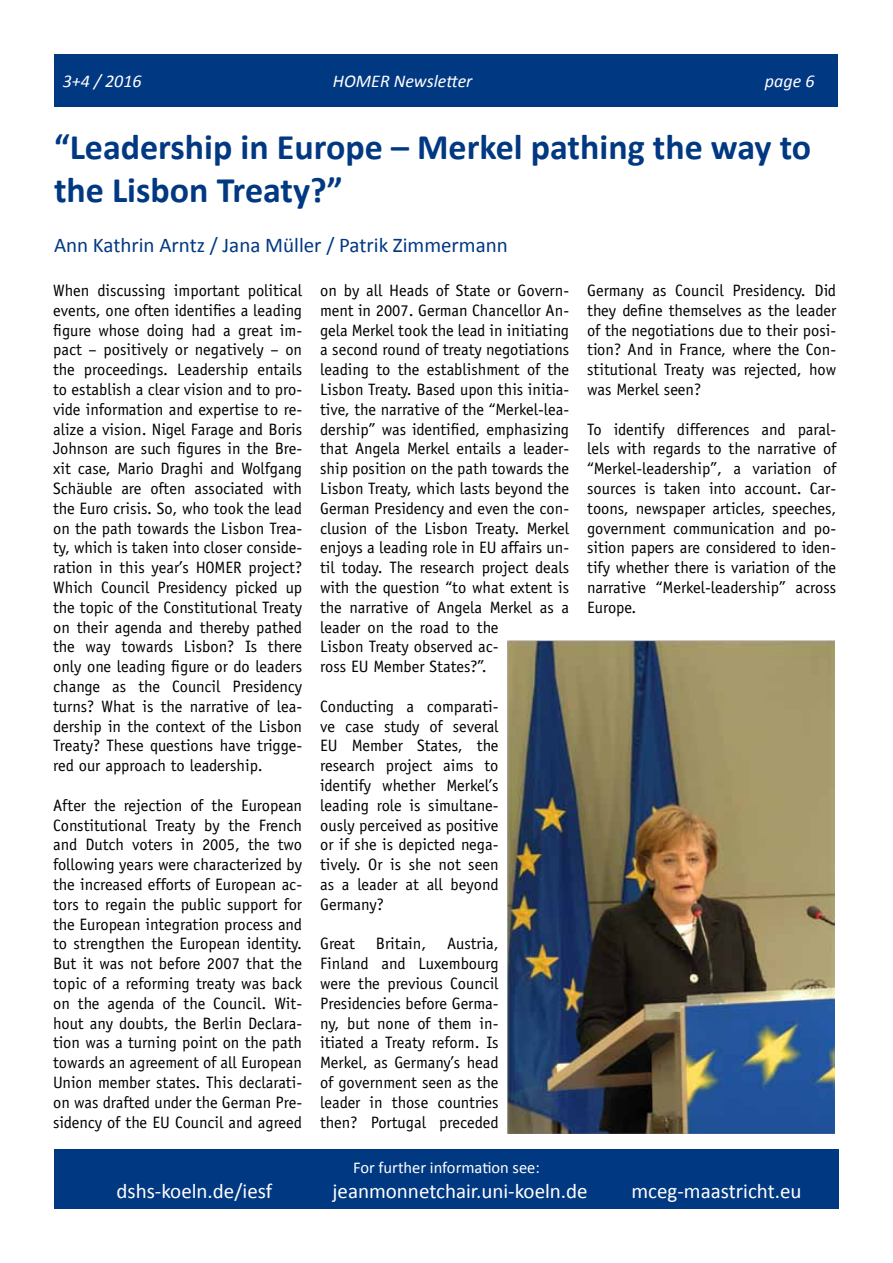
<style>
.page{position:relative;width:893px;height:1263px;background:#fff}
.page>*{position:absolute;margin:0;border:0;box-sizing:border-box;transform-origin:0 0}
.t1{font:700 36px/43.2px "Calibri";color:#003882}
.t2{font:21px "Calibri";color:#fff}
.t3{font:21px "Calibri";color:#003882}
.t4{font:italic 18px "Calibri";color:#fff}
.t5{font:16.5px/19.8px "Officina Sans LT";color:#000;text-align:justify}
.t6{font:16.5px "Calibri";color:#fff}
</style>
<div class="page">
<div style="left:54px;top:54px;width:784px;height:53px;background:#003882"></div>
<img style="left:508px;top:641px;width:326px;height:492px">
<div style="left:54px;top:1150px;width:785px;height:59px;background:#003882"></div>
<p class="t4" style="left:63px;top:69px;width:80px">3+4 / 2016</p>
<p class="t4" style="left:333px;top:69px;width:141px">HOMER Newsletter</p>
<p class="t4" style="left:765px;top:69px;width:51px">page 6</p>
<h1 class="t1" style="left:54px;top:125px;width:759px">“Leadership in Europe – Merkel pathing the way to the Lisbon Treaty?”</h1>
<p class="t3" style="left:54px;top:232px;width:455px">Ann Kathrin Arntz / Jana Müller / Patrik Zimmermann</p>
<p class="t5" style="left:53px;top:280px;width:251px">When discussing important political events, one often identifies a leading figure whose doing had a great im&shy;pact – positively or negatively – on the proceedings. Leadership entails to establish a clear vision and to pro&shy;vide information and expertise to re&shy;alize a vision. Nigel Farage and Boris Johnson are such figures in the Bre&shy;xit case, Mario Draghi and Wolfgang Schäuble are often associated with the Euro crisis. So, who took the lead on the path towards the Lisbon Trea&shy;ty, which is taken into closer conside&shy;ration in this year’s HOMER project?<br>Which Council Presidency picked up the topic of the Constitutional Treaty on their agenda and thereby pathed the way towards Lisbon? Is there only one leading figure or do leaders change as the Council Presidency turns? What is the narrative of lea&shy;dership in the context of the Lisbon Treaty? These questions have trigge&shy;red our approach to leadership.</p>
<p class="t5" style="left:53px;top:795px;width:251px">After the rejection of the European Constitutional Treaty by the French and Dutch voters in 2005, the two following years were characterized by the increased efforts of European ac&shy;tors to regain the public support for the European integration process and to strengthen the European identity.<br>But it was not before 2007 that the topic of a reforming treaty was back on the agenda of the Council. Wit&shy;hout any doubts, the Berlin Declara&shy;tion was a turning point on the path towards an agreement of all European Union member states. This declarati&shy;on was drafted under the German Pre&shy;sidency of the EU Council and agreed</p>
<p class="t5" style="left:320px;top:280px;width:251px;text-align:left">on by all Heads of State or Govern&shy;ment in 2007. German Chancellor An&shy;gela Merkel took the lead in initiating a second round of treaty negotiations leading to the establishment of the Lisbon Treaty. Based upon this initia&shy;tive, the narrative of the “Merkel-lea&shy;dership” was identified, emphasizing that Angela Merkel entails a leader&shy;ship position on the path towards the Lisbon Treaty, which lasts beyond the German Presidency and even the con&shy;clusion of the Lisbon Treaty. Merkel enjoys a leading role in EU affairs un&shy;til today. The research project deals with the question “to what extent is the narrative of Angela Merkel as a leader on the road to the<br>Lisbon Treaty observed ac-<br>ross EU Member States?”.</p>
<p class="t5" style="left:320px;top:696px;width:180px">Conducting a comparati&shy;ve case study of several EU Member States, the research project aims to identify whether Merkel’s leading role is simultane&shy;ously perceived as positive or if she is depicted nega&shy;tively. Or is she not seen as a leader at all beyond Germany?</p>
<p class="t5" style="left:320px;top:934px;width:36px">Great</p>
<p class="t5" style="left:376px;top:934px;width:52px">Britain,</p>
<p class="t5" style="left:320px;top:934px;width:180px;text-indent:127px">Austria, Finland and Luxembourg were the previous Council Presidencies before Germa&shy;ny, but none of them in&shy;itiated a Treaty reform. Is Merkel, as Germany’s head of government seen as the leader in those countries then? Portugal preceded</p>
<p class="t6" style="left:353px;top:1157px;width:188px">For further information see:</p>
<p class="t5" style="left:587px;top:280px;width:251px">Germany as Council Presidency. Did they define themselves as the leader of the negotiations due to their posi&shy;tion? And in France, where the Con&shy;stitutional Treaty was rejected, how was Merkel seen?</p>
<p class="t5" style="left:587px;top:419px;width:251px">To identify differences and paral&shy;lels with regards to the narrative of “Merkel-leadership”, a variation of sources is taken into account. Car&shy;toons, newspaper articles, speeches, government communication and po&shy;sition papers are considered to iden&shy;tify whether there is variation of the narrative “Merkel-leadership” across Europe.</p>
<p class="t2" style="left:117px;top:1178px;width:157px">dshs-koeln.de/iesf</p>
<p class="t2" style="left:333px;top:1178px;width:257px">jeanmonnetchair.uni-koeln.de</p>
<p class="t2" style="left:631px;top:1178px;width:171px">mceg-maastricht.eu</p>
</div>
